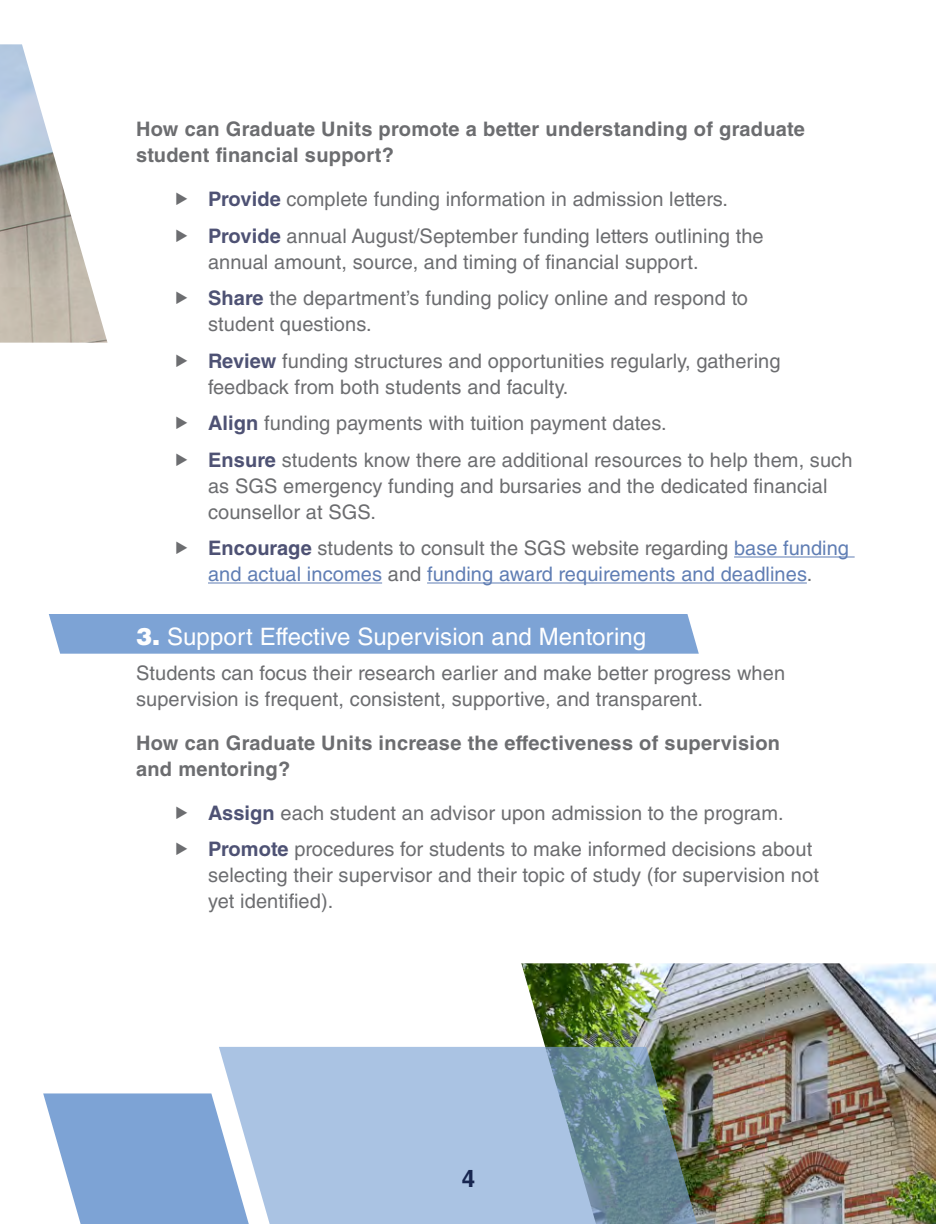
<style>
.page{position:relative;width:936px;height:1224px;background:#fff}
.page>*{position:absolute;margin:0;border:0;box-sizing:border-box;transform-origin:0 0}
.Sub-Sub_head{font:24px "Helvetica LT Std";letter-spacing:.005em;color:#fff}
.t1{font:700 24px "Helvetica LT Std";color:#172650}
.Body_Text{font:20px/26px "Helvetica LT Std";letter-spacing:.005em;color:#6c6d70}
.Body_Text-2{font:700 20px/26px "Helvetica LT Std";letter-spacing:.015em;color:#6c6d70}
.t2{font:20px/26px "Helvetica LT Std";color:#607eb4}
.s1{font-weight:700;color:#4e5274}
.s2{color:#6c6d70}
.s3{font-weight:900}
</style>
<div class="page">
<div style="left:49px;top:614px;width:650px;height:40px;background:#7da3d5"></div>
<img style="left:0;top:44px;width:108px;height:299px">
<img style="left:521px;top:963px;width:415px;height:261px">
<svg style="left:219px;top:1047px;width:502px;height:177px;fill:#aac3e3"></svg>
<svg style="left:43px;top:1093px;width:206px;height:131px"></svg>
<hr style="left:734px;top:556px;width:121px;height:1px;background:#607eb4">
<hr style="left:208px;top:582px;width:174px;height:1px;background:#607eb4">
<hr style="left:427px;top:582px;width:380px;height:1px;background:#607eb4">
<p class="Body_Text-2" style="left:136px;top:116px;width:671px">How can Graduate Units promote a better understanding of graduate student financial support?</p>
<p class="Body_Text" style="left:208px;top:186px;width:522px"><span class="s1">Provide</span> complete funding information in admission letters.</p>
<p class="Body_Text" style="left:208px;top:223px;width:557px"><span class="s1">Provide</span> annual August/September funding letters outlining the annual amount, source, and timing of financial support.</p>
<p class="Body_Text" style="left:208px;top:285px;width:542px"><span class="s1">Share</span> the department’s funding policy online and respond to student questions.</p>
<p class="Body_Text" style="left:208px;top:348px;width:574px"><span class="s1">Review</span> funding structures and opportunities regularly, gathering feedback from both students and faculty.</p>
<p class="Body_Text" style="left:208px;top:410px;width:460px"><span class="s1">Align</span> funding payments with tuition payment dates.</p>
<p class="Body_Text" style="left:208px;top:446px;width:646px"><span class="s1">Ensure</span> students know there are additional resources to help them, such as SGS emergency funding and bursaries and the dedicated financial counsellor at SGS.</p>
<p class="t2" style="left:208px;top:535px;width:642px"><span class="s1">Encourage</span> <span class="s2">students to consult the SGS website regarding</span> base funding and actual incomes <span class="s2">and</span> funding award requirements and deadlines<span class="s2">.</span></p>
<p class="Sub-Sub_head" style="left:136px;top:623px;width:512px"><span class="s3">3.</span> Support Effective Supervision and Mentoring</p>
<p class="Body_Text" style="left:136px;top:660px;width:651px">Students can focus their research earlier and make better progress when supervision is frequent, consistent, supportive, and transparent.</p>
<p class="Body_Text-2" style="left:136px;top:730px;width:646px">How can Graduate Units increase the effectiveness of supervision and mentoring?</p>
<p class="Body_Text" style="left:208px;top:800px;width:577px"><span class="s1">Assign</span> each student an advisor upon admission to the program.</p>
<p class="Body_Text" style="left:208px;top:836px;width:612px"><span class="s1">Promote</span> procedures for students to make informed decisions about selecting their supervisor and their topic of study (for supervision not yet identified).</p>
<p class="t1" style="left:462px;top:1163px;width:15px">4</p>
</div>
